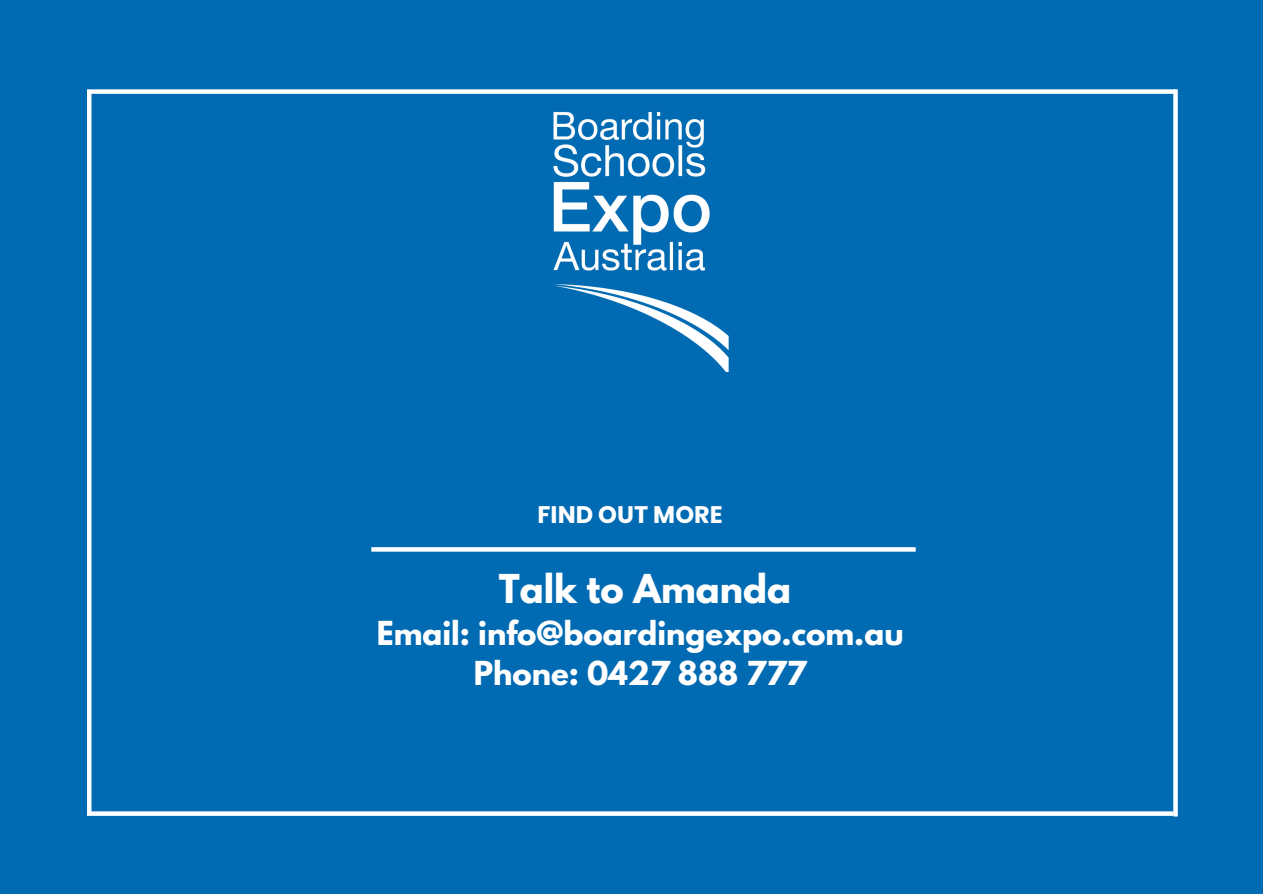
<style>
.page{position:relative;width:1263px;height:894px;background:#fff}
.page>*{position:absolute;margin:0;border:0;box-sizing:border-box;transform-origin:0 0}
.t1{font:700 35.25px "League Spartan";color:#fff}
.t2{font:700 29.25px "League Spartan";color:#fff}
.t3{font:700 24px "Poppins";color:#fff}
</style>
<div class="page">
<div style="left:0;top:0;width:1263px;height:893px;background:#006ab2"></div>
<svg style="left:371px;top:547px;width:545px;height:4px;background:#f3f8fb"></svg>
<div style="left:87px;top:89px;width:1089px;height:5px;background:#fff"></div>
<svg style="left:87px;top:811px;width:1086px;height:4px;background:#e7f1f7"></svg>
<div style="left:87px;top:92px;width:5px;height:720px;background:#fff"></div>
<div style="left:1173px;top:89px;width:5px;height:727px;background:#fff"></div>
<img style="left:553px;top:111px;width:175px;height:260px">
<p class="t3" style="left:537px;top:497px;width:187px">FIND OUT MORE</p>
<p class="t1" style="left:499px;top:571px;width:294px">Talk to Amanda</p>
<p class="t2" style="left:377px;top:618px;width:528px">Email: info@boardingexpo.com.au</p>
<p class="t2" style="left:474px;top:659px;width:334px">Phone: 0427 888 777</p>
</div>
